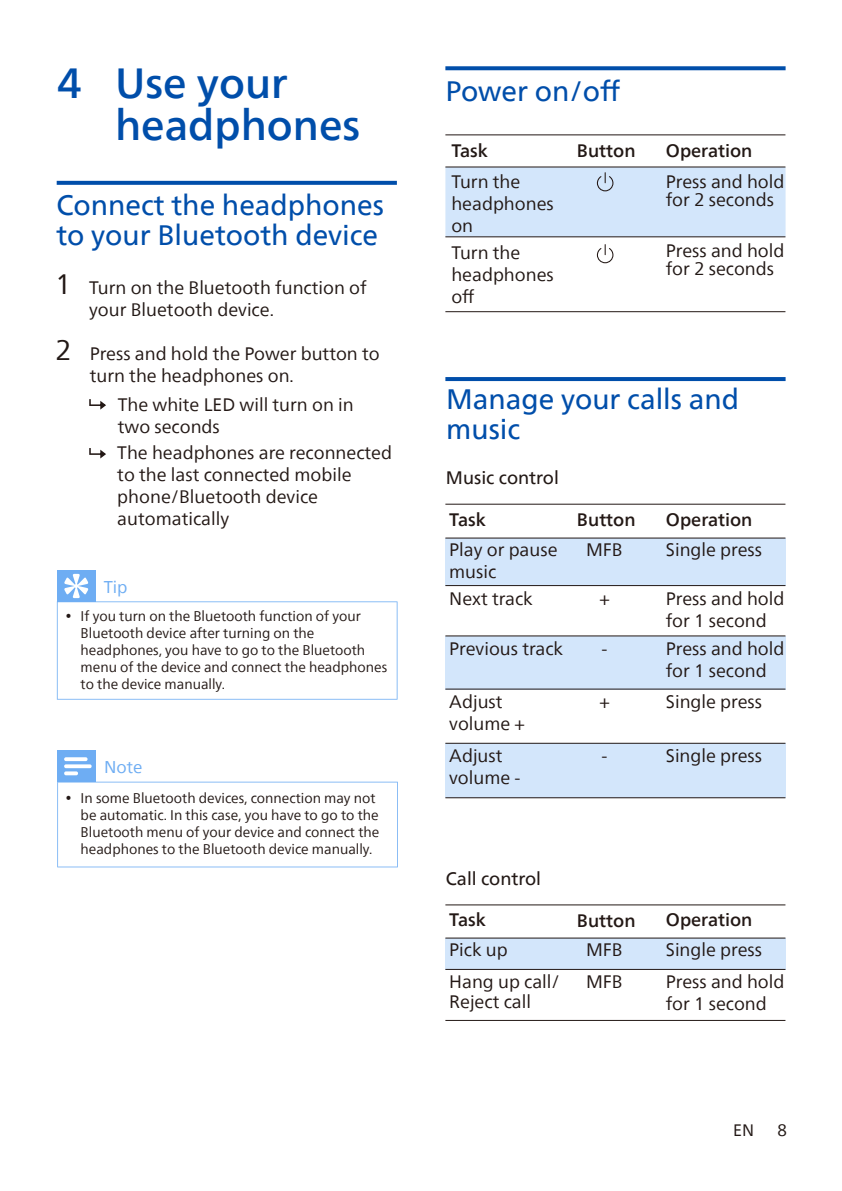
<style>
.page{position:relative;width:842px;height:1191px;background:#fff}
.page>*{position:absolute;margin:0;border:0;box-sizing:border-box;transform-origin:0 0}
.t1{font:500 42px/42px "Neue Frutiger World";color:#004eaa}
.t2{font:28px/30px "Neue Frutiger World";color:#004eaa}
.t3{font:28px "Neue Frutiger World";color:#221815}
.t4{font:18px/22px "Neue Frutiger World";color:#231815}
.t5{font:18px/22px "Neue Frutiger World";color:#221815}
.t6{font:500 18px "Neue Frutiger World";color:#231815}
.t7{font:18px "Neue Frutiger World";color:#221815}
.t8{font:500 18px "Neue Frutiger World";color:#221815}
.t9{font:17px "Neue Frutiger World";color:#6eadf3}
.t10{font:16.6px "Neue Frutiger World";color:#221815}
.t11{font:14px/17px "Neue Frutiger World";color:#231815}
</style>
<div class="page">
<svg style="left:89px;top:399px;width:17px;height:10px"></svg>
<svg style="left:89px;top:448px;width:17px;height:10px"></svg>
<div style="left:445px;top:743px;width:340px;height:54px;background:#d3e6fb"></div>
<div style="left:445px;top:636px;width:340px;height:53px;background:#d3e6fb"></div>
<div style="left:445px;top:538px;width:340px;height:47px;background:#d3e6fb"></div>
<div style="left:445px;top:938px;width:340px;height:31px;background:#d3e6fb"></div>
<svg style="left:445px;top:377px;width:340px;height:4px"></svg>
<hr style="left:445px;top:504px;width:340px;height:1px;background:#231815">
<hr style="left:445px;top:537px;width:340px;height:1px;background:#231815">
<hr style="left:445px;top:585px;width:340px;height:1px;background:#231815">
<hr style="left:445px;top:635px;width:340px;height:1px;background:#231815">
<hr style="left:445px;top:688px;width:340px;height:1px;background:#231815">
<hr style="left:445px;top:743px;width:340px;height:1px;background:#231815">
<hr style="left:445px;top:797px;width:340px;height:1px;background:#231815">
<hr style="left:445px;top:904px;width:340px;height:1px;background:#231815">
<hr style="left:445px;top:937px;width:340px;height:1px;background:#231815">
<hr style="left:445px;top:969px;width:340px;height:1px;background:#231815">
<hr style="left:445px;top:1020px;width:340px;height:1px;background:#231815">
<div style="left:57px;top:570px;width:39px;height:31px;background:#6eadf3"></div>
<svg style="left:57px;top:574px;width:340px;height:125px"></svg>
<div style="left:57px;top:750px;width:39px;height:32px;background:#6eadf3"></div>
<svg style="left:64px;top:757px;width:28px;height:18px"></svg>
<svg style="left:57px;top:781px;width:341px;height:86px"></svg>
<svg style="left:57px;top:181px;width:340px;height:4px"></svg>
<svg style="left:445px;top:66px;width:340px;height:4px"></svg>
<hr style="left:445px;top:134px;width:340px;height:1px;background:#231815">
<hr style="left:445px;top:166px;width:340px;height:1px;background:#231815">
<hr style="left:445px;top:311px;width:340px;height:1px;background:#231815">
<div style="left:445px;top:167px;width:340px;height:70px;background:#d3e6fb"></div>
<svg style="left:597px;top:244px;width:16px;height:19px"></svg>
<h1 class="t1" style="left:115px;top:62px;width:247px;text-indent:-58px">4 Use your headphones</h1>
<h2 class="t2" style="left:56px;top:191px;width:329px">Connect the headphones to your Bluetooth device</h2>
<h2 class="t3" style="left:55px;top:262px;width:18px">1</h2>
<h2 class="t3" style="left:55px;top:328px;width:18px">2</h2>
<p class="t5" style="left:89px;top:277px;width:279px">Turn on the Bluetooth function of your Bluetooth device.</p>
<p class="t4" style="left:90px;top:343px;width:291px">Press and hold the Power button to turn the headphones on.</p>
<p class="t4" style="left:118px;top:394px;width:237px">The white LED will turn on in two seconds</p>
<p class="t4" style="left:117px;top:442px;width:276px">The headphones are reconnected to the last connected mobile phone/Bluetooth device automatically</p>
<p class="t9" style="left:104px;top:573px;width:25px">Tip</p>
<p class="t11" style="left:81px;top:607px;width:308px;text-indent:-15px">• If you turn on the Bluetooth function of your Bluetooth device after turning on the headphones, you have to go to the Bluetooth menu of the device and connect the headphones to the device manually.</p>
<p class="t9" style="left:104px;top:753px;width:40px">Note</p>
<p class="t11" style="left:81px;top:789px;width:300px;text-indent:-15px">• In some Bluetooth devices, connection may not be automatic. In this case, you have to go to the Bluetooth menu of your device and connect the headphones to the Bluetooth device manually.</p>
<h2 class="t2" style="left:445px;top:77px;width:176px">Power on/off</h2>
<p class="t8" style="left:451px;top:135px;width:38px">Task</p>
<p class="t5" style="left:451px;top:170px;width:104px">Turn the headphones on</p>
<p class="t5" style="left:666px;top:172px;width:120px;line-height:18px">Press and hold for 2 seconds</p>
<p class="t5" style="left:666px;top:242px;width:120px;line-height:18px">Press and hold for 2 seconds</p>
<p class="t8" style="left:577px;top:135px;width:60px">Button</p>
<p class="t8" style="left:666px;top:135px;width:88px">Operation</p>
<p class="t5" style="left:451px;top:242px;width:104px">Turn the headphones off</p>
<h2 class="t2" style="left:446px;top:384px;width:294px">Manage your calls and music</h2>
<p class="t7" style="left:446px;top:463px;width:115px">Music control</p>
<p class="t6" style="left:449px;top:504px;width:38px">Task</p>
<p class="t6" style="left:577px;top:504px;width:60px">Button</p>
<p class="t6" style="left:666px;top:504px;width:88px">Operation</p>
<p class="t4" style="left:586px;top:539px;width:38px">MFB</p>
<p class="t5" style="left:666px;top:539px;width:98px">Single press</p>
<p class="t4" style="left:449px;top:539px;width:110px">Play or pause music</p>
<p class="t4" style="left:449px;top:587px;width:85px">Next track</p>
<p class="t4" style="left:599px;top:587px;width:12px">+</p>
<p class="t4" style="left:666px;top:587px;width:120px">Press and hold for 1 second</p>
<p class="t4" style="left:449px;top:638px;width:115px">Previous track</p>
<p class="t4" style="left:666px;top:638px;width:120px">Press and hold for 1 second</p>
<p class="t4" style="left:449px;top:691px;width:77px">Adjust volume +</p>
<p class="t5" style="left:666px;top:691px;width:98px">Single press</p>
<p class="t4" style="left:601px;top:638px;width:7px">-</p>
<p class="t4" style="left:599px;top:691px;width:12px">+</p>
<p class="t4" style="left:449px;top:745px;width:73px">Adjust volume -</p>
<p class="t5" style="left:666px;top:745px;width:98px">Single press</p>
<p class="t4" style="left:601px;top:745px;width:7px">-</p>
<p class="t7" style="left:446px;top:864px;width:97px">Call control</p>
<p class="t6" style="left:449px;top:904px;width:38px">Task</p>
<p class="t6" style="left:577px;top:905px;width:60px">Button</p>
<p class="t6" style="left:666px;top:904px;width:88px">Operation</p>
<p class="t4" style="left:449px;top:934px;width:112px;line-height:31.8px">Pick up<br>Hang up call/</p>
<p class="t4" style="left:449px;top:991px;width:83px">Reject call</p>
<p class="t4" style="left:586px;top:939px;width:38px">MFB</p>
<p class="t5" style="left:666px;top:939px;width:98px">Single press</p>
<p class="t4" style="left:586px;top:971px;width:38px">MFB</p>
<p class="t4" style="left:666px;top:971px;width:120px">Press and hold for 1 second</p>
<p class="t10" style="left:733px;top:1116px;width:23px">EN</p>
<p class="t10" style="left:777px;top:1116px;width:11px">8</p>
</div>
